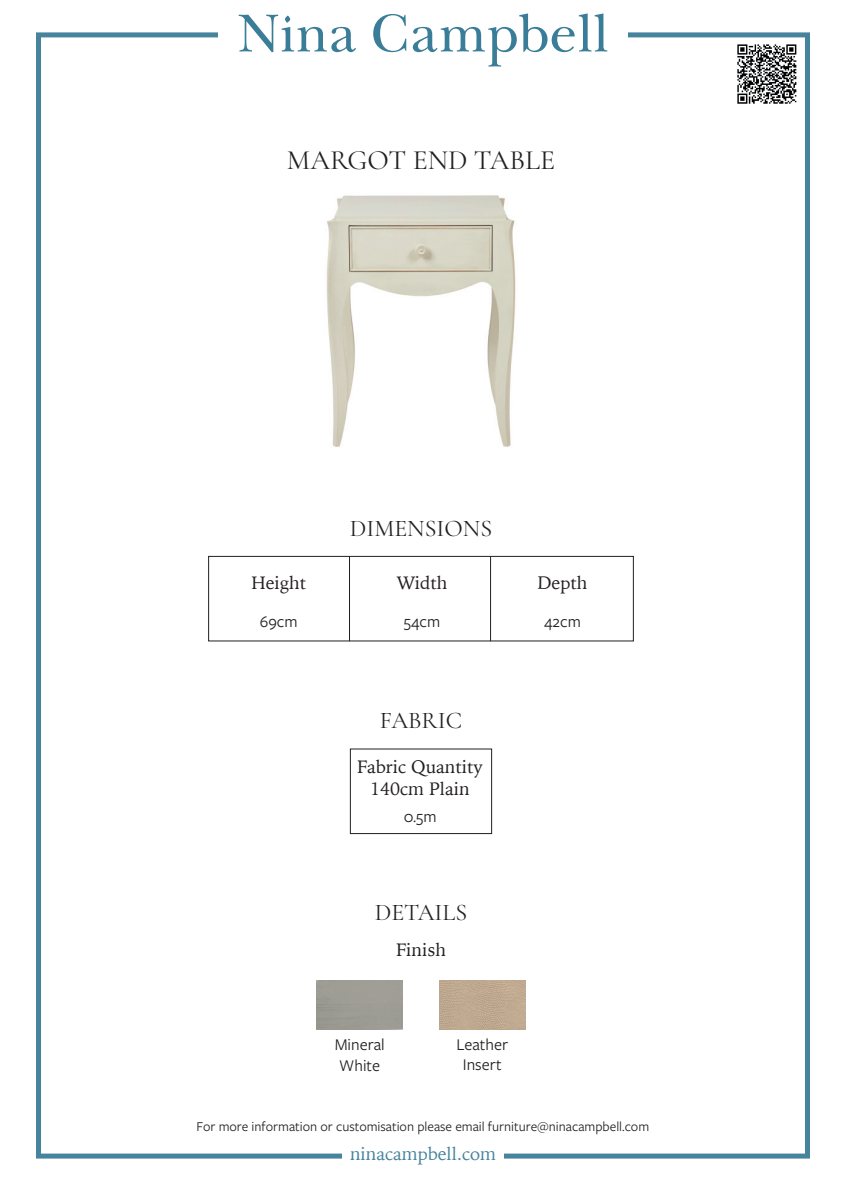
<style>
.page{position:relative;width:842px;height:1191px;background:#fff}
.page>*{position:absolute;margin:0;border:0;box-sizing:border-box;transform-origin:0 0}
.t1{font:28px "Cormorant Garamond";color:#231f20}
.t2{font:24px "Cormorant Garamond";color:#231f20}
.t3{font:18px/21.6px "Iowan Old Style";color:#231f20;text-align:center}
.t4{font:18px "Iowan Old Style";color:#46839c}
.t5{font:17px/20.4px "Freight Sans Pro";color:#231f20}
.t6{font:14px "Freight Sans Pro";color:#231f20}
</style>
<div class="page">
<div style="left:36px;top:32px;width:774px;height:1126px;border:5px solid #46839c"></div>
<img style="left:737px;top:44px;width:59px;height:59px">
<div style="left:342px;top:1144px;width:162px;height:27px;background:#fff"></div>
<div style="left:218px;top:13px;width:410px;height:60px;background:#fff"></div>
<svg style="left:238px;top:13px;width:370px;height:54px"></svg>
<div style="left:208px;top:556px;width:426px;height:85px;border:1px solid #231f20"></div>
<hr style="left:349px;top:556px;width:1px;height:85px;background:#231f20">
<hr style="left:490px;top:556px;width:1px;height:85px;background:#231f20">
<img style="left:326px;top:195px;width:190px;height:252px">
<div style="left:350px;top:748px;width:142px;height:86px;border:1px solid #231f20"></div>
<img style="left:439px;top:980px;width:86px;height:49px">
<h1 class="t1" style="left:287px;top:143px;width:270px">MARGOT END TABLE</h1>
<p class="t3" style="left:251px;top:571px;width:56px">Height</p>
<p class="t5" style="left:260px;top:610px;width:39px">69cm</p>
<h2 class="t2" style="left:350px;top:513px;width:144px">DIMENSIONS</h2>
<p class="t3" style="left:397px;top:571px;width:52px">Width</p>
<p class="t5" style="left:404px;top:610px;width:38px">54cm</p>
<p class="t3" style="left:537px;top:571px;width:51px">Depth</p>
<p class="t5" style="left:544px;top:610px;width:38px">42cm</p>
<h2 class="t2" style="left:380px;top:705px;width:84px">FABRIC</h2>
<p class="t3" style="left:357px;top:755px;width:127px">Fabric Quantity<br>140cm Plain</p>
<p class="t5" style="left:404px;top:805px;width:34px">0.5m</p>
<h2 class="t2" style="left:375px;top:898px;width:94px">DETAILS</h2>
<p class="t3" style="left:396px;top:938px;width:51px">Finish</p>
<p class="t5" style="left:335px;top:1033px;width:51px">Mineral<br>White</p>
<p class="t5" style="left:456px;top:1033px;width:53px;text-align:center">Leather<br>Insert</p>
<p class="t6" style="left:196px;top:1117px;width:454px">For more information or customisation please email furniture@ninacampbell.com</p>
<p class="t4" style="left:350px;top:1137px;width:147px">ninacampbell.com</p>
</div>
